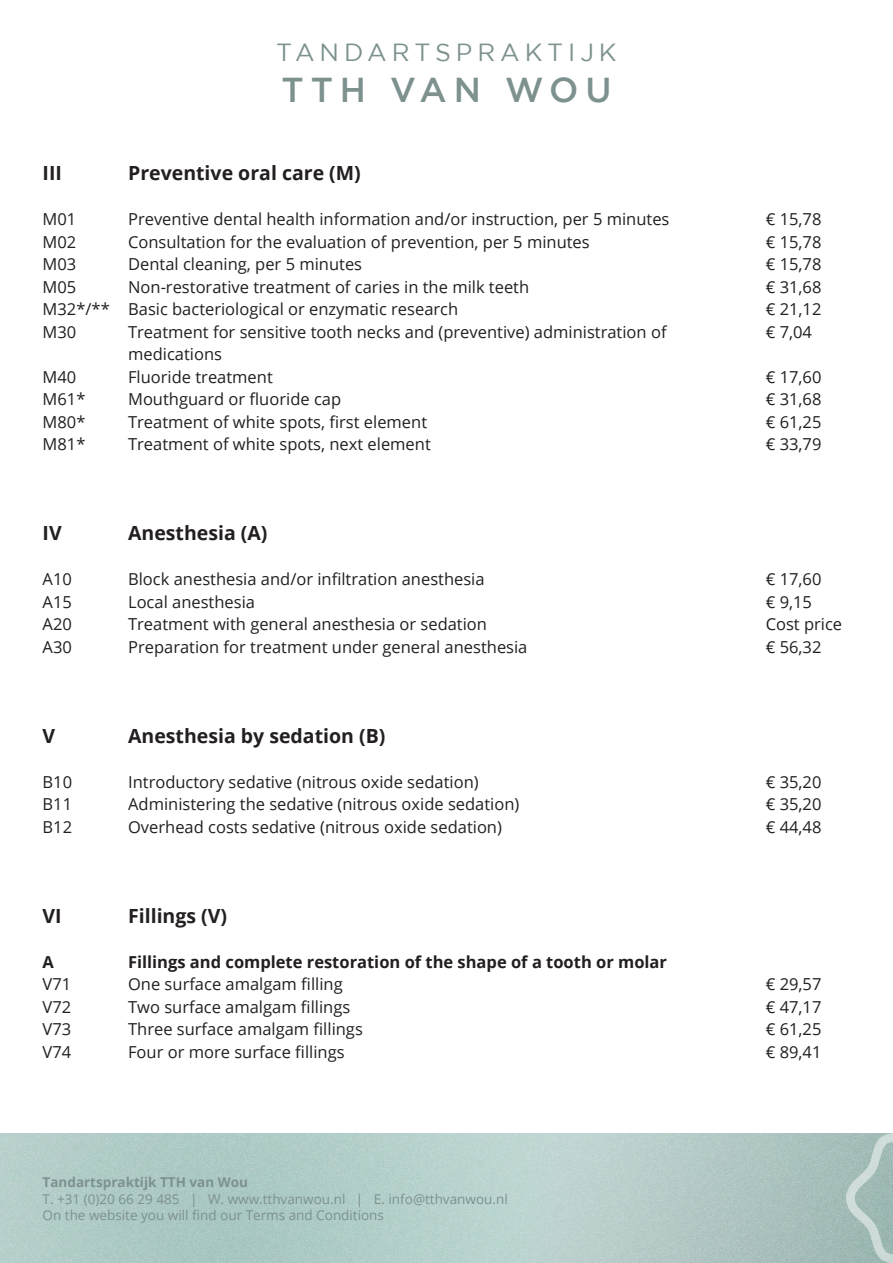
<style>
.page{position:relative;width:893px;height:1263px;background:#fff}
.page>*{position:absolute;margin:0;border:0;box-sizing:border-box;transform-origin:0 0}
.t1{font:500 34.5px "Gotham";letter-spacing:.2em;color:#7d918f}
.t2{font:24.75px "Gotham";letter-spacing:.2em;color:#7d918f}
.Body_text{font:700 19.5px "Open Sans";color:#231f20}
.Body_text-2{font:16.5px "Open Sans";color:#231f20}
.Body_text-3{font:700 16.5px "Open Sans";color:#231f20}
.t3{font:13.5px/16.5px "Open Sans";color:#7d918f}
.t4{font:700 13.5px "Open Sans";color:#7d918f}
</style>
<div class="page">
<img style="left:0;top:1133px;width:846px;height:130px">
<svg style="left:846px;top:1133px;width:47px;height:130px;background:#a9c0bc"></svg>
<h2 class="t2" style="left:276px;top:38px;width:342px">TANDARTSPRAKTIJK</h2>
<h1 class="t1" style="left:281px;top:71px;width:332px">TTH VAN WOU</h1>
<p class="Body_text" style="left:43px;top:159px;width:21px">III</p>
<p class="Body_text" style="left:128px;top:159px;width:234px">Preventive oral care (M)</p>
<p class="Body_text-2" style="left:43px;top:208px;width:35px">M01</p>
<p class="Body_text-2" style="left:128px;top:208px;width:543px">Preventive dental health information and/or instruction, per 5 minutes</p>
<p class="Body_text-2" style="left:766px;top:208px;width:57px">€ 15,78</p>
<p class="Body_text-2" style="left:43px;top:230px;width:35px">M02</p>
<p class="Body_text-2" style="left:128px;top:230px;width:463px">Consultation for the evaluation of prevention, per 5 minutes</p>
<p class="Body_text-2" style="left:766px;top:230px;width:57px">€ 15,78</p>
<p class="Body_text-2" style="left:43px;top:253px;width:35px">M03</p>
<p class="Body_text-2" style="left:128px;top:253px;width:236px">Dental cleaning, per 5 minutes</p>
<p class="Body_text-2" style="left:766px;top:253px;width:57px">€ 15,78</p>
<p class="Body_text-2" style="left:43px;top:275px;width:35px">M05</p>
<p class="Body_text-2" style="left:128px;top:275px;width:403px">Non-restorative treatment of caries in the milk teeth</p>
<p class="Body_text-2" style="left:766px;top:275px;width:57px">€ 31,68</p>
<p class="Body_text-2" style="left:43px;top:298px;width:417px">M32*/** Basic bacteriological or enzymatic research</p>
<p class="Body_text-2" style="left:766px;top:298px;width:57px">€ 21,12</p>
<p class="Body_text-2" style="left:43px;top:320px;width:35px">M30</p>
<p class="Body_text-2" style="left:128px;top:320px;width:540px">Treatment for sensitive tooth necks and (preventive) administration of</p>
<p class="Body_text-2" style="left:766px;top:320px;width:48px">€ 7,04</p>
<p class="Body_text-2" style="left:128px;top:343px;width:95px">medications</p>
<p class="Body_text-2" style="left:43px;top:365px;width:35px">M40</p>
<p class="Body_text-2" style="left:128px;top:365px;width:146px">Fluoride treatment</p>
<p class="Body_text-2" style="left:766px;top:365px;width:57px">€ 17,60</p>
<p class="Body_text-2" style="left:43px;top:388px;width:44px">M61*</p>
<p class="Body_text-2" style="left:128px;top:388px;width:214px">Mouthguard or fluoride cap</p>
<p class="Body_text-2" style="left:766px;top:388px;width:57px">€ 31,68</p>
<p class="Body_text-2" style="left:43px;top:410px;width:44px">M80*</p>
<p class="Body_text-2" style="left:128px;top:410px;width:301px">Treatment of white spots, first element</p>
<p class="Body_text-2" style="left:766px;top:410px;width:57px">€ 61,25</p>
<p class="Body_text-2" style="left:43px;top:433px;width:44px">M81*</p>
<p class="Body_text-2" style="left:128px;top:433px;width:304px">Treatment of white spots, next element</p>
<p class="Body_text-2" style="left:766px;top:433px;width:57px">€ 33,79</p>
<p class="Body_text" style="left:43px;top:519px;width:21px">IV</p>
<p class="Body_text" style="left:128px;top:519px;width:141px">Anesthesia (A)</p>
<p class="Body_text-2" style="left:43px;top:568px;width:31px">A10</p>
<p class="Body_text-2" style="left:128px;top:568px;width:358px">Block anesthesia and/or infiltration anesthesia</p>
<p class="Body_text-2" style="left:766px;top:568px;width:57px">€ 17,60</p>
<p class="Body_text-2" style="left:43px;top:590px;width:31px">A15</p>
<p class="Body_text-2" style="left:128px;top:590px;width:128px">Local anesthesia</p>
<p class="Body_text-2" style="left:766px;top:590px;width:48px">€ 9,15</p>
<p class="Body_text-2" style="left:43px;top:613px;width:31px">A20</p>
<p class="Body_text-2" style="left:128px;top:613px;width:360px">Treatment with general anesthesia or sedation</p>
<p class="Body_text-2" style="left:766px;top:613px;width:78px">Cost price</p>
<p class="Body_text-2" style="left:43px;top:635px;width:31px">A30</p>
<p class="Body_text-2" style="left:128px;top:635px;width:401px">Preparation for treatment under general anesthesia</p>
<p class="Body_text-2" style="left:766px;top:635px;width:57px">€ 56,32</p>
<p class="Body_text" style="left:43px;top:722px;width:14px">V</p>
<p class="Body_text" style="left:128px;top:722px;width:259px">Anesthesia by sedation (B)</p>
<p class="Body_text-2" style="left:43px;top:770px;width:31px">B10</p>
<p class="Body_text-2" style="left:128px;top:770px;width:352px">Introductory sedative (nitrous oxide sedation)</p>
<p class="Body_text-2" style="left:766px;top:770px;width:57px">€ 35,20</p>
<p class="Body_text-2" style="left:43px;top:793px;width:31px">B11</p>
<p class="Body_text-2" style="left:128px;top:793px;width:393px">Administering the sedative (nitrous oxide sedation)</p>
<p class="Body_text-2" style="left:766px;top:793px;width:57px">€ 35,20</p>
<p class="Body_text-2" style="left:43px;top:815px;width:31px">B12</p>
<p class="Body_text-2" style="left:128px;top:815px;width:375px">Overhead costs sedative (nitrous oxide sedation)</p>
<p class="Body_text-2" style="left:766px;top:815px;width:57px">€ 44,48</p>
<p class="Body_text" style="left:43px;top:902px;width:21px">VI</p>
<p class="Body_text" style="left:128px;top:902px;width:100px">Fillings (V)</p>
<p class="Body_text-3" style="left:43px;top:950px;width:13px">A</p>
<p class="Body_text-3" style="left:128px;top:950px;width:540px">Fillings and complete restoration of the shape of a tooth or molar</p>
<p class="Body_text-2" style="left:43px;top:973px;width:30px">V71</p>
<p class="Body_text-2" style="left:128px;top:973px;width:216px">One surface amalgam filling</p>
<p class="Body_text-2" style="left:766px;top:973px;width:57px">€ 29,57</p>
<p class="Body_text-2" style="left:43px;top:995px;width:30px">V72</p>
<p class="Body_text-2" style="left:128px;top:995px;width:224px">Two surface amalgam fillings</p>
<p class="Body_text-2" style="left:766px;top:995px;width:57px">€ 47,17</p>
<p class="Body_text-2" style="left:43px;top:1018px;width:30px">V73</p>
<p class="Body_text-2" style="left:128px;top:1018px;width:236px">Three surface amalgam fillings</p>
<p class="Body_text-2" style="left:766px;top:1018px;width:57px">€ 61,25</p>
<p class="Body_text-2" style="left:43px;top:1040px;width:30px">V74</p>
<p class="Body_text-2" style="left:128px;top:1040px;width:218px">Four or more surface fillings</p>
<p class="Body_text-2" style="left:766px;top:1040px;width:57px">€ 89,41</p>
<p class="t4" style="left:43px;top:1173px;width:207px">Tandartspraktijk TTH van Wou</p>
<p class="t3" style="left:43px;top:1190px;width:467px">T. +31 (0)20 66 29 485 | W. www.tthvanwou.nl | E. info@tthvanwou.nl<br>On the website you will find our Terms and Conditions</p>
</div>
